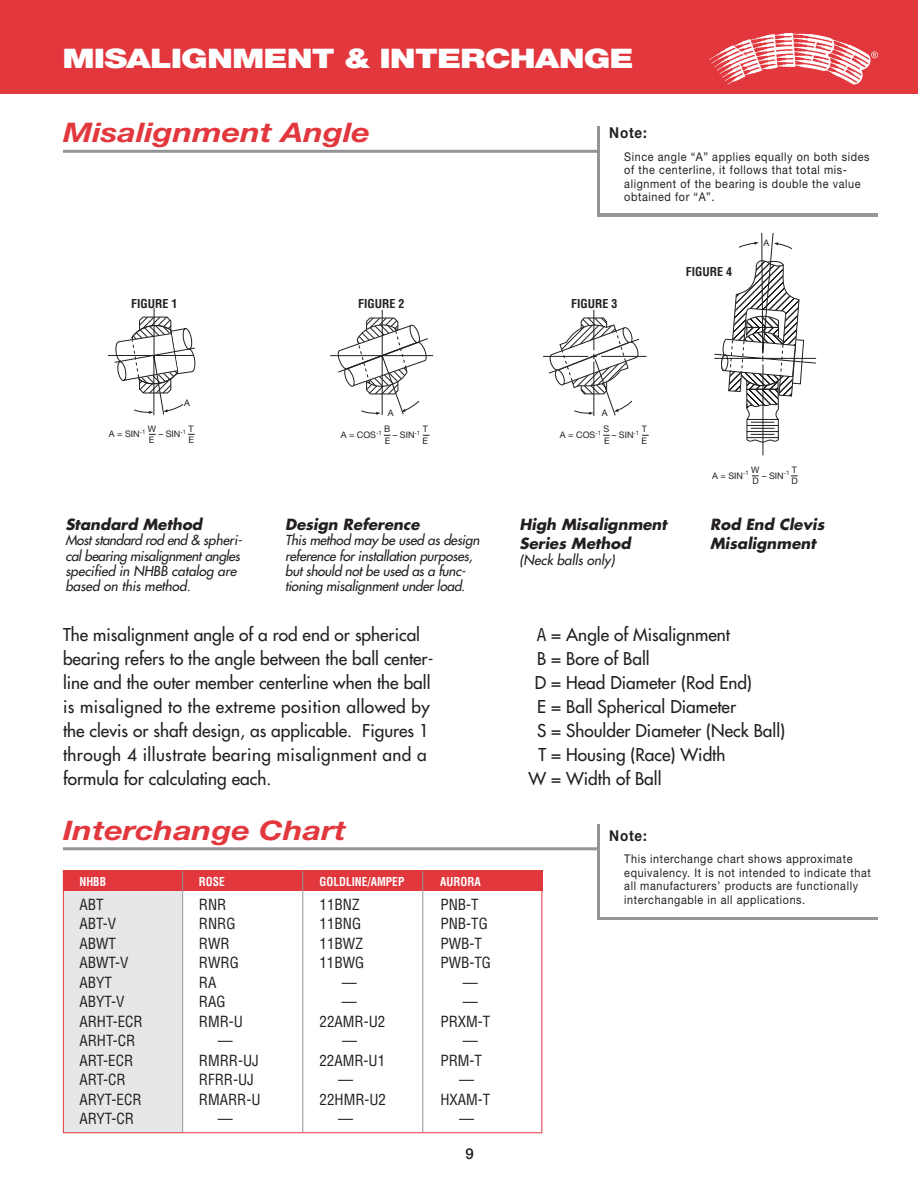
<style>
.page{position:relative;width:918px;height:1188px;background:#fff}
.page>*{position:absolute;margin:0;border:0;box-sizing:border-box;transform-origin:0 0}
.t1{font:italic 700 27px "Helvetica Neue";color:#e1373d;scale:1.2 1}
.t2{font:900 27px "Helvetica Neue";letter-spacing:-.025em;color:#fff;scale:1.27 1}
.t3{font:17.25px/24px "Futura";color:#231f20}
.t4{font:condensed 15px "Helvetica";color:#231f20}
.t5{font:italic 700 15px/19.5px "Futura";color:#231f20}
.t6{font:700 15px "Helvetica Neue";letter-spacing:.055em;color:#231f20;scale:.9 1}
.t7{font:500 15px "Helvetica Neue";color:#231f20}
.t8{font:italic 13.5px/15.5px "Futura";letter-spacing:-.02em;color:#231f20}
.t9{font:italic 13.5px "Futura";color:#231f20}
.t10{font:12px/13.5px "Helvetica Neue";letter-spacing:.055em;color:#231f20;scale:.9 1}
.t11{font:700 condensed 12px "Helvetica";color:#231f20}
.t12{font:700 condensed 12px "Helvetica";color:#fff;scale:.95 1}
.t13{font:9px "Helvetica Neue";color:#231f20}
.s1{font-family:"Helvetica";font-stretch:condensed}
</style>
<div class="page">
<svg style="left:714px;top:233px;width:103px;height:223px"></svg>
<hr style="left:594px;top:310px;width:1px;height:40px;background:#231f20">
<hr style="left:601px;top:356px;width:45px;height:1px;background:#231f20">
<svg style="left:543px;top:317px;width:97px;height:100px"></svg>
<svg style="left:330px;top:309px;width:104px;height:106px"></svg>
<div style="left:0;top:0;width:918px;height:94px;background:#e1373d"></div>
<div style="left:64px;top:884px;width:118px;height:249px;background:#e6e7e9"></div>
<hr style="left:63px;top:150px;width:815px;height:3px;background:#939598">
<div style="left:597px;top:126px;width:281px;height:90px;background:#939598"></div>
<div style="left:600px;top:118px;width:281px;height:95px;background:#fff"></div>
<svg style="left:108px;top:316px;width:87px;height:100px"></svg>
<hr style="left:154px;top:308px;width:1px;height:48px;background:#231f20">
<div style="left:63px;top:870px;width:479px;height:21px;background:#e1373d"></div>
<hr style="left:182px;top:870px;width:1px;height:262px;background:#939598">
<hr style="left:302px;top:870px;width:1px;height:262px;background:#939598">
<hr style="left:422px;top:870px;width:1px;height:262px;background:#939598">
<div style="left:63px;top:870px;width:479px;height:263px;border:1px solid #e1373d"></div>
<img style="left:709px;top:33px;width:169px;height:52px">
<hr style="left:63px;top:847px;width:815px;height:3px;background:#939598">
<svg style="left:597px;top:824px;width:281px;height:95px"></svg>
<div style="left:600px;top:821px;width:288px;height:95px;background:#fff"></div>
<h1 class="t2" style="left:62px;top:49px;width:451px">MISALIGNMENT &amp; INTERCHANGE</h1>
<h1 class="t1" style="left:63px;top:123px;width:257px">Misalignment Angle</h1>
<p class="t6" style="left:609px;top:127px;width:43px">Note:</p>
<p class="t10" style="left:624px;top:151px;width:274px">Since angle “A” applies equally on both sides of the centerline, it follows that total mis&shy;alignment of the bearing is double the value obtained for “A”.</p>
<p class="t11" style="left:131px;top:298px;width:48px">FIGURE 1</p>
<p class="t11" style="left:358px;top:298px;width:48px">FIGURE 2</p>
<p class="t11" style="left:571px;top:298px;width:48px">FIGURE 3</p>
<p class="t11" style="left:686px;top:267px;width:48px">FIGURE 4</p>
<p class="t13" style="left:763px;top:239px;width:7px">A</p>
<p class="t13" style="left:184px;top:400px;width:7px">A</p>
<p class="t13" style="left:109px;top:430px;width:86px">A = SIN<sup>-1</sup> W – SIN<sup>-1</sup> T</p>
<p class="t13" style="left:149px;top:436px;width:7px">E</p>
<p class="t13" style="left:189px;top:436px;width:7px">E</p>
<p class="t5" style="left:65px;top:516px;width:138px">Standard Method</p>
<p class="t8" style="left:65px;top:534px;width:178px">Most standard rod end &amp; spheri&shy;cal bearing misalignment angles specified in NHBB catalog are based on this method.</p>
<p class="t13" style="left:388px;top:410px;width:7px">A</p>
<p class="t13" style="left:602px;top:409px;width:7px">A</p>
<p class="t13" style="left:341px;top:431px;width:89px">A = COS<sup>-1</sup> B – SIN<sup>-1</sup> T</p>
<p class="t13" style="left:385px;top:437px;width:7px">E</p>
<p class="t13" style="left:422px;top:437px;width:7px">E</p>
<p class="t13" style="left:560px;top:431px;width:88px">A = COS<sup>-1</sup> S – SIN<sup>-1</sup> T</p>
<p class="t13" style="left:604px;top:437px;width:7px">E</p>
<p class="t13" style="left:642px;top:437px;width:7px">E</p>
<p class="t13" style="left:712px;top:472px;width:86px">A = SIN<sup>-1</sup> W – SIN<sup>-1</sup> T</p>
<p class="t13" style="left:752px;top:478px;width:8px">D</p>
<p class="t13" style="left:791px;top:478px;width:8px">D</p>
<p class="t5" style="left:285px;top:516px;width:136px">Design Reference</p>
<p class="t8" style="left:285px;top:534px;width:196px">This method may be used as design reference for installation purposes, but should not be used as a func&shy;tioning misalignment under load.</p>
<p class="t5" style="left:520px;top:516px;width:149px">High Misalignment<br>Series Method</p>
<p class="t9" style="left:520px;top:553px;width:97px">(Neck balls only)</p>
<p class="t5" style="left:710px;top:516px;width:116px">Rod End Clevis<br>Misalignment</p>
<p class="t3" style="left:63px;top:624px;width:372px">The misalignment angle of a rod end or spherical bearing refers to the angle between the ball center&shy;line and the outer member centerline when the ball is misaligned to the extreme position allowed by the clevis or shaft design, as applicable. Figures 1 through 4 illustrate bearing misalignment and a formula for calculating each.</p>
<p class="t3" style="left:537px;top:624px;width:195px"><span class="s1">A</span> = Angle of Misalignment</p>
<p class="t3" style="left:537px;top:648px;width:114px">B = Bore of Ball</p>
<p class="t3" style="left:535px;top:672px;width:219px">D = Head Diameter (Rod End)</p>
<p class="t3" style="left:537px;top:696px;width:200px">E = Ball Spherical Diameter</p>
<p class="t3" style="left:537px;top:720px;width:250px">S = Shoulder Diameter (Neck Ball)</p>
<p class="t3" style="left:538px;top:744px;width:189px">T = Housing (Race) Width</p>
<p class="t3" style="left:529px;top:768px;width:134px">W = Width of Ball</p>
<h1 class="t1" style="left:63px;top:820px;width:237px">Interchange Chart</h1>
<p class="t12" style="left:79px;top:877px;width:30px">NHBB</p>
<p class="t12" style="left:199px;top:877px;width:29px">ROSE</p>
<p class="t12" style="left:319px;top:877px;width:91px">GOLDLINE/AMPEP</p>
<p class="t12" style="left:440px;top:877px;width:44px">AURORA</p>
<p class="t4" style="left:79px;top:899px;width:26px">ABT</p>
<p class="t4" style="left:199px;top:899px;width:29px">RNR</p>
<p class="t4" style="left:320px;top:899px;width:41px">11BNZ</p>
<p class="t4" style="left:440px;top:899px;width:40px">PNB-T</p>
<p class="t4" style="left:79px;top:918px;width:38px">ABT-V</p>
<p class="t4" style="left:199px;top:918px;width:38px">RNRG</p>
<p class="t4" style="left:320px;top:918px;width:43px">11BNG</p>
<p class="t4" style="left:440px;top:918px;width:49px">PNB-TG</p>
<p class="t4" style="left:79px;top:938px;width:38px">ABWT</p>
<p class="t4" style="left:199px;top:938px;width:32px">RWR</p>
<p class="t4" style="left:320px;top:938px;width:45px">11BWZ</p>
<p class="t4" style="left:440px;top:938px;width:43px">PWB-T</p>
<p class="t4" style="left:79px;top:957px;width:51px">ABWT-V</p>
<p class="t4" style="left:199px;top:957px;width:41px">RWRG</p>
<p class="t4" style="left:319px;top:957px;width:46px">11BWG</p>
<p class="t4" style="left:440px;top:957px;width:52px">PWB-TG</p>
<p class="t4" style="left:79px;top:977px;width:34px">ABYT</p>
<p class="t4" style="left:199px;top:977px;width:19px">RA</p>
<p class="t4" style="left:342px;top:977px;width:16px">—</p>
<p class="t4" style="left:463px;top:977px;width:16px">—</p>
<p class="t4" style="left:79px;top:996px;width:47px">ABYT-V</p>
<p class="t4" style="left:199px;top:996px;width:28px">RAG</p>
<p class="t4" style="left:342px;top:996px;width:16px">—</p>
<p class="t4" style="left:463px;top:996px;width:16px">—</p>
<p class="t4" style="left:79px;top:1016px;width:65px">ARHT-ECR</p>
<p class="t4" style="left:199px;top:1016px;width:46px">RMR-U</p>
<p class="t4" style="left:320px;top:1016px;width:67px">22AMR-U2</p>
<p class="t4" style="left:440px;top:1016px;width:52px">PRXM-T</p>
<p class="t4" style="left:79px;top:1035px;width:57px">ARHT-CR</p>
<p class="t4" style="left:218px;top:1035px;width:16px">—</p>
<p class="t4" style="left:342px;top:1035px;width:16px">—</p>
<p class="t4" style="left:463px;top:1035px;width:16px">—</p>
<p class="t4" style="left:79px;top:1055px;width:55px">ART-ECR</p>
<p class="t4" style="left:199px;top:1055px;width:61px">RMRR-UJ</p>
<p class="t4" style="left:319px;top:1055px;width:67px">22AMR-U1</p>
<p class="t4" style="left:440px;top:1055px;width:43px">PRM-T</p>
<p class="t4" style="left:79px;top:1074px;width:48px">ART-CR</p>
<p class="t4" style="left:199px;top:1074px;width:56px">RFRR-UJ</p>
<p class="t4" style="left:338px;top:1074px;width:16px">—</p>
<p class="t4" style="left:459px;top:1074px;width:16px">—</p>
<p class="t4" style="left:79px;top:1094px;width:64px">ARYT-ECR</p>
<p class="t4" style="left:199px;top:1094px;width:63px">RMARR-U</p>
<p class="t4" style="left:320px;top:1094px;width:68px">22HMR-U2</p>
<p class="t4" style="left:440px;top:1094px;width:52px">HXAM-T</p>
<p class="t4" style="left:79px;top:1113px;width:56px">ARYT-CR</p>
<p class="t4" style="left:218px;top:1113px;width:16px">—</p>
<p class="t4" style="left:338px;top:1113px;width:16px">—</p>
<p class="t4" style="left:459px;top:1113px;width:16px">—</p>
<p class="t7" style="left:466px;top:1149px;width:10px">9</p>
<p class="t6" style="left:609px;top:830px;width:43px">Note:</p>
<p class="t10" style="left:624px;top:853px;width:276px">This interchange chart shows approximate equivalency. It is not intended to indicate that all manufacturers’ products are functionally interchangable in all applications.</p>
</div>
